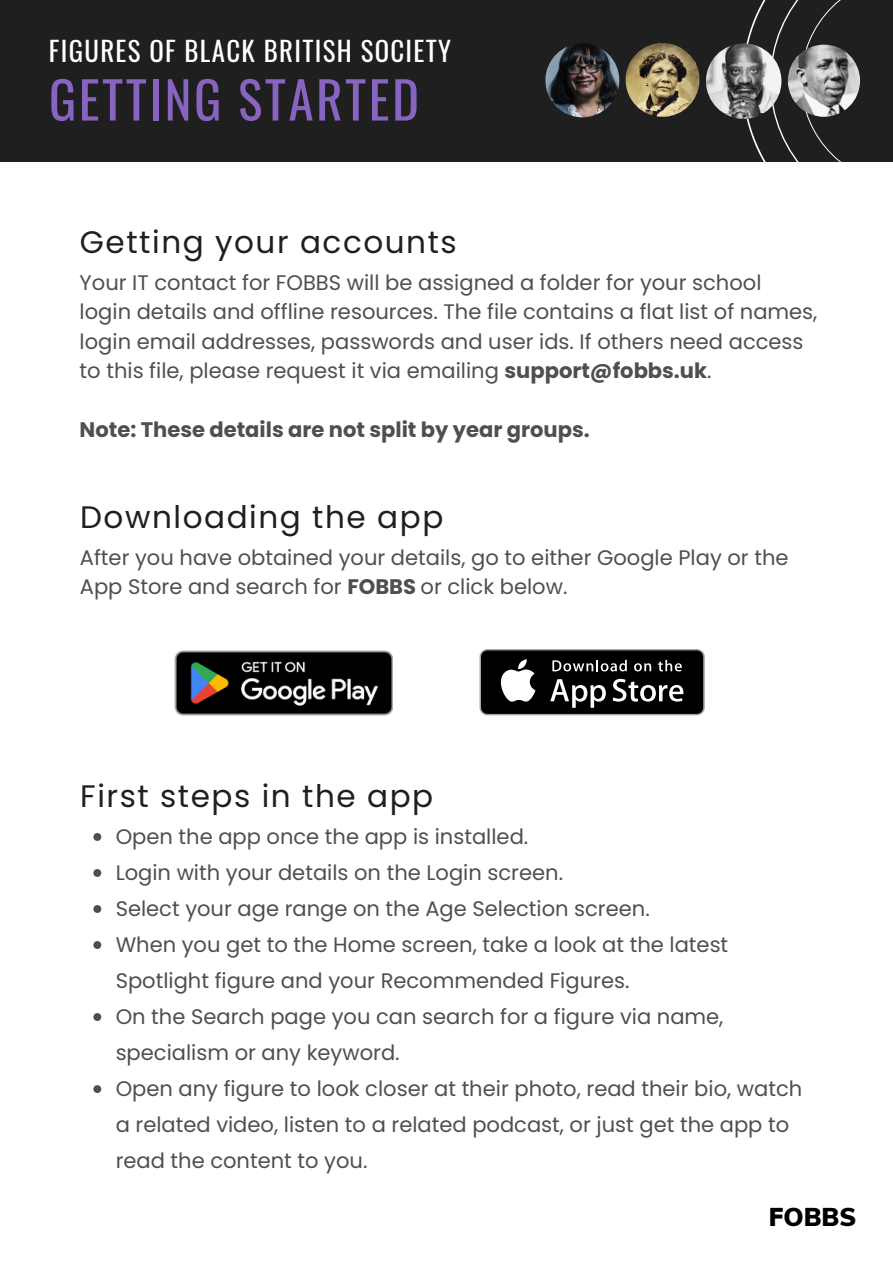
<style>
.page{position:relative;width:893px;height:1264px;background:#fff}
.page>*{position:absolute;margin:0;border:0;box-sizing:border-box;transform-origin:0 0}
.t1{font:51px "Oswald";letter-spacing:.05em;color:#8864c1}
.t2{font:31.05px "Poppins";letter-spacing:.05em;color:#1f1f1f}
.t3{font:26.85px "Oswald";letter-spacing:.05em;color:#fff}
.t4{font:900 25.2px "Muli";color:#000}
.t5{font:21px/36px "Poppins";color:#504f4f}
.t6{font:700 21px "Poppins";color:#504f4f}
.s1{font-weight:700}
</style>
<div class="page">
<div style="left:0;top:0;width:892px;height:162px;background:#1f1f1f"></div>
<svg style="left:746px;top:0;width:114px;height:162px"></svg>
<img style="left:625px;top:43px;width:74px;height:74px;border-radius:50%">
<img style="left:545px;top:43px;width:74px;height:74px;border-radius:50%">
<img style="left:706px;top:43px;width:75px;height:76px;border-radius:50%">
<img style="left:787px;top:45px;width:73px;height:72px;border-radius:50%">
<svg style="left:93px;top:833px;width:8px;height:7px"></svg>
<svg style="left:93px;top:869px;width:8px;height:7px"></svg>
<svg style="left:93px;top:905px;width:8px;height:7px"></svg>
<svg style="left:93px;top:941px;width:8px;height:7px"></svg>
<svg style="left:93px;top:1013px;width:8px;height:7px"></svg>
<svg style="left:93px;top:1085px;width:8px;height:7px"></svg>
<img style="left:174px;top:650px;width:219px;height:65px">
<svg style="left:479px;top:649px;width:225px;height:66px"></svg>
<div style="left:481px;top:650px;width:222px;height:64px;background:#000;border-radius:6px"></div>
<svg style="left:500px;top:659px;width:35px;height:42px"></svg>
<svg style="left:550px;top:679px;width:55px;height:28px"></svg>
<svg style="left:612px;top:679px;width:71px;height:22px"></svg>
<svg style="left:552px;top:660px;width:74px;height:11px"></svg>
<svg style="left:634px;top:663px;width:17px;height:8px"></svg>
<svg style="left:658px;top:660px;width:23px;height:11px"></svg>
<h2 class="t3" style="left:49px;top:30px;width:404px">FIGURES OF BLACK BRITISH SOCIETY</h2>
<p class="t1" style="left:49px;top:60px;width:371px">GETTING STARTED</p>
<p class="t2" style="left:80px;top:220px;width:378px">Getting your accounts</p>
<h2 class="t5" style="left:80px;top:268px;width:739px;line-height:29.2px">Your IT contact for FOBBS will be assigned a folder for your school login details and offline resources. The file contains a flat list of names, login email addresses, passwords and user ids. If others need access to this file, please request it via emailing <span class="s1">support@fobbs.uk</span>.</h2>
<p class="t6" style="left:80px;top:414px;width:511px">Note: These details are not split by year groups.</p>
<p class="t2" style="left:80px;top:495px;width:364px">Downloading the app</p>
<p class="t5" style="left:80px;top:543px;width:710px;line-height:29.2px">After you have obtained your details, go to either Google Play or the<br>App Store and search for <span class="s1">FOBBS</span> or click below.</p>
<p class="t2" style="left:80px;top:774px;width:354px">First steps in the app</p>
<h1 class="t5" style="left:116px;top:819px;width:414px">Open the app once the app is installed.</h1>
<p class="t5" style="left:116px;top:855px;width:449px">Login with your details on the Login screen.</p>
<p class="t5" style="left:116px;top:891px;width:535px">Select your age range on the Age Selection screen.</p>
<h2 class="t5" style="left:116px;top:927px;width:614px">When you get to the Home screen, take a look at the latest<br>Spotlight figure and your Recommended Figures.</h2>
<p class="t5" style="left:116px;top:999px;width:609px">On the Search page you can search for a figure via name, specialism or any keyword.</p>
<h5 class="t5" style="left:116px;top:1071px;width:688px">Open any figure to look closer at their photo, read their bio, watch a related video, listen to a related podcast, or just get the app to read the content to you.</h5>
<p class="t4" style="left:768px;top:1200px;width:89px">FOBBS</p>
</div>
